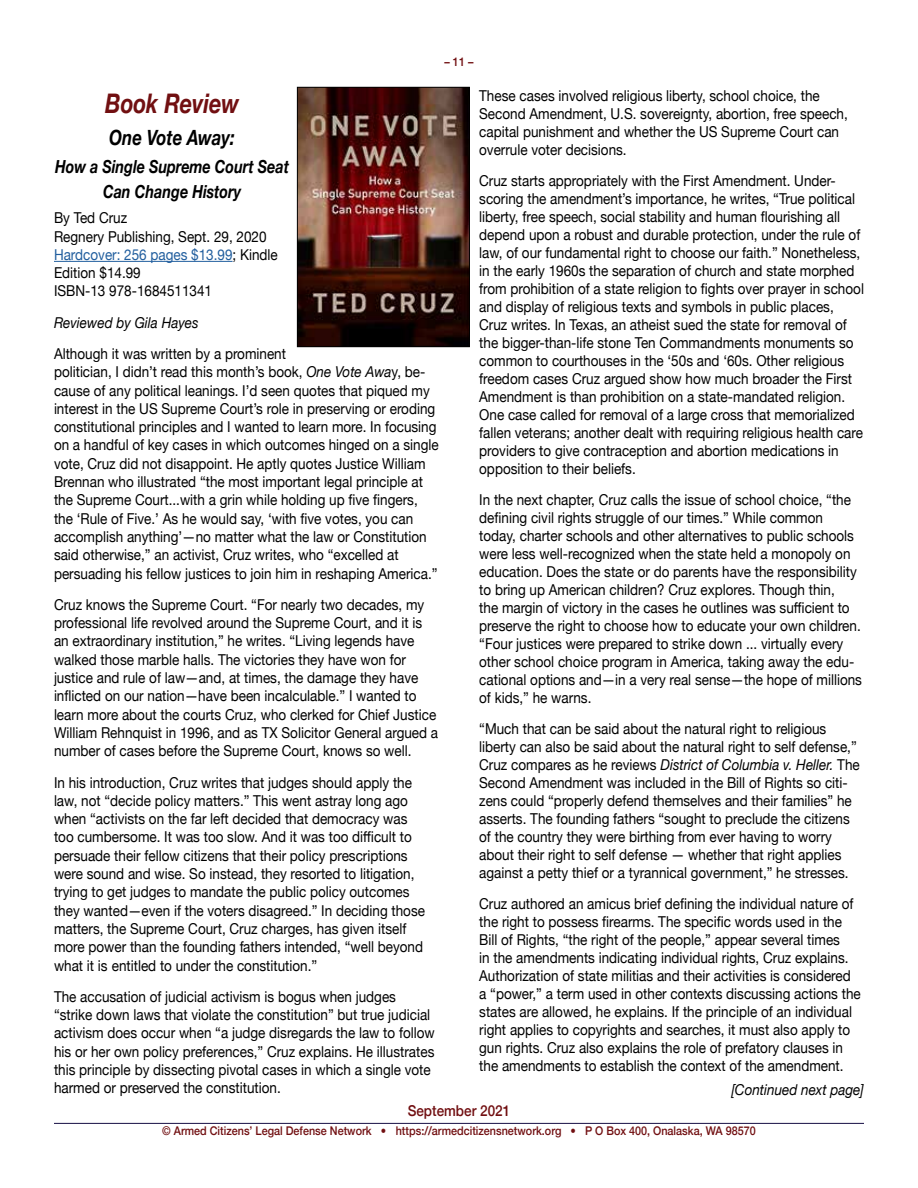
<style>
.page{position:relative;width:918px;height:1188px;background:#fff}
.page>*{position:absolute;margin:0;border:0;box-sizing:border-box;transform-origin:0 0}
.t1{font:italic 700 27px "Helvetica Neue";color:#710f11;scale:.8 1}
.t2{font:italic 700 21px "Helvetica Neue";color:#000;scale:.8 1}
.t3{font:italic 700 18px/25.2px "Helvetica Neue";color:#000;text-align:center;scale:.8 1}
.t4{font:15px/18px "Helvetica Neue";color:#000;scale:.9 1}
.t5{font:italic 15px "Helvetica Neue";color:#000;scale:.9 1}
.t6{font:500 15px "Helvetica Neue";color:#710f11;scale:.9 1}
.t7{font:500 12px "Helvetica Neue";color:#710f11;scale:.9 1}
.s1{color:#215e9e}
.s2{font-style:italic}
</style>
<div class="page">
<hr style="left:54px;top:1123px;width:810px;height:1px;background:#160e44">
<hr style="left:54px;top:261px;width:179px;height:1px;background:#215e9e">
<img style="left:299px;top:89px;width:169px;height:256px">
<div style="left:297px;top:87px;width:173px;height:260px;border:1px solid #000"></div>
<p class="t7" style="left:445px;top:52px;width:34px">– 11 –</p>
<h1 class="t1" style="left:105px;top:82px;width:169px">Book Review</h1>
<h2 class="t2" style="left:109px;top:121px;width:159px">One Vote Away:</h2>
<p class="t3" style="left:55px;top:154px;width:294px">How a Single Supreme Court Seat<br>Can Change History</p>
<p class="t4" style="left:54px;top:210px;width:250px">By Ted Cruz<br>Regnery Publishing, Sept. 29, 2020<br><span class="s1">Hardcover: 256 pages $13.99</span>; Kindle<br>Edition $14.99<br>ISBN-13 978-1684511341</p>
<p class="t5" style="left:54px;top:312px;width:162px">Reviewed by Gila Hayes</p>
<p class="t4" style="left:54px;top:345px;width:429px">Although it was written by a prominent<br>politician, I didn’t read this month’s book, <span class="s2">One Vote Awa</span>y, be&shy;cause of any political leanings. I’d seen quotes that piqued my interest in the US Supreme Court’s role in preserving or eroding constitutional principles and I wanted to learn more. In focusing on a handful of key cases in which outcomes hinged on a single vote, Cruz did not disappoint. He aptly quotes Justice William Brennan who illustrated “the most important legal principle at the Supreme Court...with a grin while holding up five fingers, the ‘Rule of Five.’ As he would say, ‘with five votes, you can accomplish anything’—no matter what the law or Constitution said otherwise,” an activist, Cruz writes, who “excelled at persuading his fellow justices to join him in reshaping America.”</p>
<p class="t4" style="left:54px;top:596px;width:428px">Cruz knows the Supreme Court. “For nearly two decades, my professional life revolved around the Supreme Court, and it is an extraordinary institution,” he writes. “Living legends have walked those marble halls. The victories they have won for justice and rule of law—and, at times, the damage they have inflicted on our nation—have been incalculable.” I wanted to learn more about the courts Cruz, who clerked for Chief Justice William Rehnquist in 1996, and as TX Solicitor General argued a number of cases before the Supreme Court, knows so well.</p>
<p class="t4" style="left:54px;top:774px;width:414px">In his introduction, Cruz writes that judges should apply the law, not “decide policy matters.” This went astray long ago when “activists on the far left decided that democracy was too cumbersome. It was too slow. And it was too difficult to persuade their fellow citizens that their policy prescriptions were sound and wise. So instead, they resorted to litigation, trying to get judges to mandate the public policy outcomes they wanted—even if the voters disagreed.” In deciding those matters, the Supreme Court, Cruz charges, has given itself more power than the founding fathers intended, “well beyond what it is entitled to under the constitution.”</p>
<p class="t4" style="left:54px;top:988px;width:425px">The accusation of judicial activism is bogus when judges “strike down laws that violate the constitution” but true judicial activism does occur when “a judge disregards the law to follow his or her own policy preferences,” Cruz explains. He illustrates this principle by dissecting pivotal cases in which a single vote harmed or preserved the constitution.</p>
<p class="t4" style="left:479px;top:88px;width:411px">These cases involved religious liberty, school choice, the Second Amendment, U.S. sovereignty, abortion, free speech, capital punishment and whether the US Supreme Court can overrule voter decisions.</p>
<p class="t4" style="left:479px;top:173px;width:429px">Cruz starts appropriately with the First Amendment. Under&shy;scoring the amendment’s importance, he writes, “True political liberty, free speech, social stability and human flourishing all depend upon a robust and durable protection, under the rule of law, of our fundamental right to choose our faith.” Nonetheless, in the early 1960s the separation of church and state morphed from prohibition of a state religion to fights over prayer in school and display of religious texts and symbols in public places, Cruz writes. In Texas, an atheist sued the state for removal of the bigger-than-life stone Ten Commandments monuments so common to courthouses in the ‘50s and ‘60s. Other religious freedom cases Cruz argued show how much broader the First Amendment is than prohibition on a state-mandated religion.<br>One case called for removal of a large cross that memorialized fallen veterans; another dealt with requiring religious health care providers to give contraception and abortion medications in opposition to their beliefs.</p>
<p class="t4" style="left:479px;top:492px;width:427px">In the next chapter, Cruz calls the issue of school choice, “the defining civil rights struggle of our times.” While common today, charter schools and other alternatives to public schools were less well-recognized when the state held a monopoly on education. Does the state or do parents have the responsibility to bring up American children? Cruz explores. Though thin,<br>the margin of victory in the cases he outlines was sufficient to preserve the right to choose how to educate your own children. “Four justices were prepared to strike down ... virtually every other school choice program in America, taking away the edu&shy;cational options and—in a very real sense—the hope of millions of kids,” he warns.</p>
<p class="t4" style="left:479px;top:721px;width:424px">“Much that can be said about the natural right to religious liberty can also be said about the natural right to self defense,” Cruz compares as he reviews <span class="s2">District of Columbia v. Heller.</span> The Second Amendment was included in the Bill of Rights so citi&shy;zens could “properly defend themselves and their families” he asserts. The founding fathers “sought to preclude the citizens of the country they were birthing from ever having to worry about their right to self defense — whether that right applies against a petty thief or a tyrannical government,” he stresses.</p>
<p class="t4" style="left:479px;top:896px;width:425px">Cruz authored an amicus brief defining the individual nature of the right to possess firearms. The specific words used in the Bill of Rights, “the right of the people,” appear several times<br>in the amendments indicating individual rights, Cruz explains.<br>Authorization of state militias and their activities is considered a “power,” a term used in other contexts discussing actions the states are allowed, he explains. If the principle of an individual right applies to copyrights and searches, it must also apply to gun rights. Cruz also explains the role of prefatory clauses in the amendments to establish the context of the amendment.</p>
<p class="t5" style="left:731px;top:1079px;width:149px">[Continued next page]</p>
<p class="t6" style="left:408px;top:1099px;width:115px">September 2021</p>
<p class="t7" style="left:162px;top:1121px;width:661px">© Armed Citizens’ Legal Defense Network • https://armedcitizensnetwork.org • P O Box 400, Onalaska, WA 98570</p>
</div>
